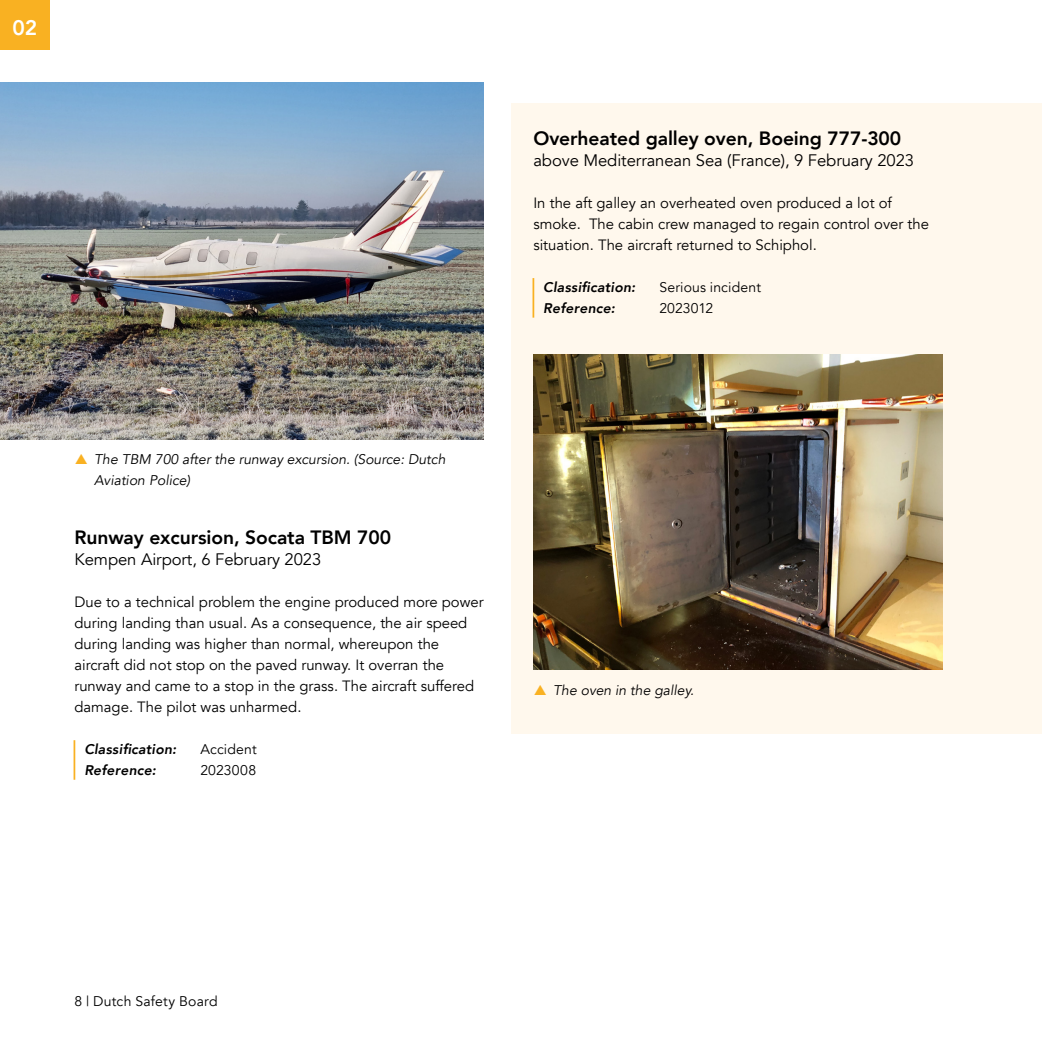
<style>
.page{position:relative;width:1042px;height:1042px;background:#fff}
.page>*{position:absolute;margin:0;border:0;box-sizing:border-box;transform-origin:0 0}
.Hoofdstuk_cijfer_kle{font:800 21px "Avenir";color:#fff}
.H3_-_Artikelkop{font:800 19.25px "Avenir";letter-spacing:-.005em;color:#000}
.H3_-_Artikelkop_onde{font:16.62px "Avenir";letter-spacing:-.005em;color:#000}
.P_-_plattetekst{font:14.88px/21px "Avenir";color:#000}
.t1{font:italic 14px/21px "Avenir";color:#000}
.P_-_classifcatie_inc{font:14px "Avenir";letter-spacing:.01em;color:#000}
.P_-_classifcatie_inc-2{font:italic 800 14px "Avenir";letter-spacing:.015em;color:#000}
</style>
<div class="page">
<div style="left:511px;top:103px;width:531px;height:630px;background:#fff8ed"></div>
<hr style="left:74px;top:740px;width:1px;height:40px;background:#f9b122">
<hr style="left:532px;top:278px;width:2px;height:40px;background:#f9b122">
<img style="left:533px;top:355px;width:410px;height:315px">
<div style="left:0;top:0;width:50px;height:50px;background:#f9b122"></div>
<img style="left:0;top:82px;width:484px;height:357px">
<p class="Hoofdstuk_cijfer_kle" style="left:12px;top:12px;width:26px">02</p>
<p class="H3_-_Artikelkop" style="left:533px;top:123px;width:369px">Overheated galley oven, Boeing 777-300</p>
<p class="H3_-_Artikelkop_onde" style="left:533px;top:150px;width:382px">above Mediterranean Sea (France), 9 February 2023</p>
<p class="P_-_plattetekst" style="left:533px;top:193px;width:397px">In the aft galley an overheated oven produced a lot of smoke. The cabin crew managed to regain control over the situation. The aircraft returned to Schiphol.</p>
<p class="P_-_classifcatie_inc-2" style="left:543px;top:279px;width:93px">Classification:</p>
<p class="P_-_classifcatie_inc" style="left:659px;top:279px;width:103px">Serious incident</p>
<p class="P_-_classifcatie_inc-2" style="left:543px;top:300px;width:73px">Reference:</p>
<p class="P_-_classifcatie_inc" style="left:659px;top:300px;width:55px">2023012</p>
<p class="t1" style="left:94px;top:448px;width:353px">The TBM 700 after the runway excursion. (Source: Dutch<br>Aviation Police)</p>
<p class="H3_-_Artikelkop" style="left:74px;top:522px;width:318px">Runway excursion, Socata TBM 700</p>
<p class="H3_-_Artikelkop_onde" style="left:74px;top:549px;width:248px">Kempen Airport, 6 February 2023</p>
<p class="P_-_plattetekst" style="left:74px;top:592px;width:411px">Due to a technical problem the engine produced more power during landing than usual. As a consequence, the air speed during landing was higher than normal, whereupon the aircraft did not stop on the paved runway. It overran the runway and came to a stop in the grass. The aircraft suffered damage. The pilot was unharmed.</p>
<p class="P_-_classifcatie_inc-2" style="left:84px;top:741px;width:93px">Classification:</p>
<p class="P_-_classifcatie_inc" style="left:200px;top:741px;width:58px">Accident</p>
<p class="P_-_classifcatie_inc-2" style="left:84px;top:762px;width:73px">Reference:</p>
<p class="P_-_classifcatie_inc" style="left:200px;top:762px;width:57px">2023008</p>
<p class="t1" style="left:553px;top:679px;width:142px">The oven in the galley.</p>
<p class="P_-_classifcatie_inc" style="left:74px;top:993px;width:145px">8 | Dutch Safety Board</p>
</div>
